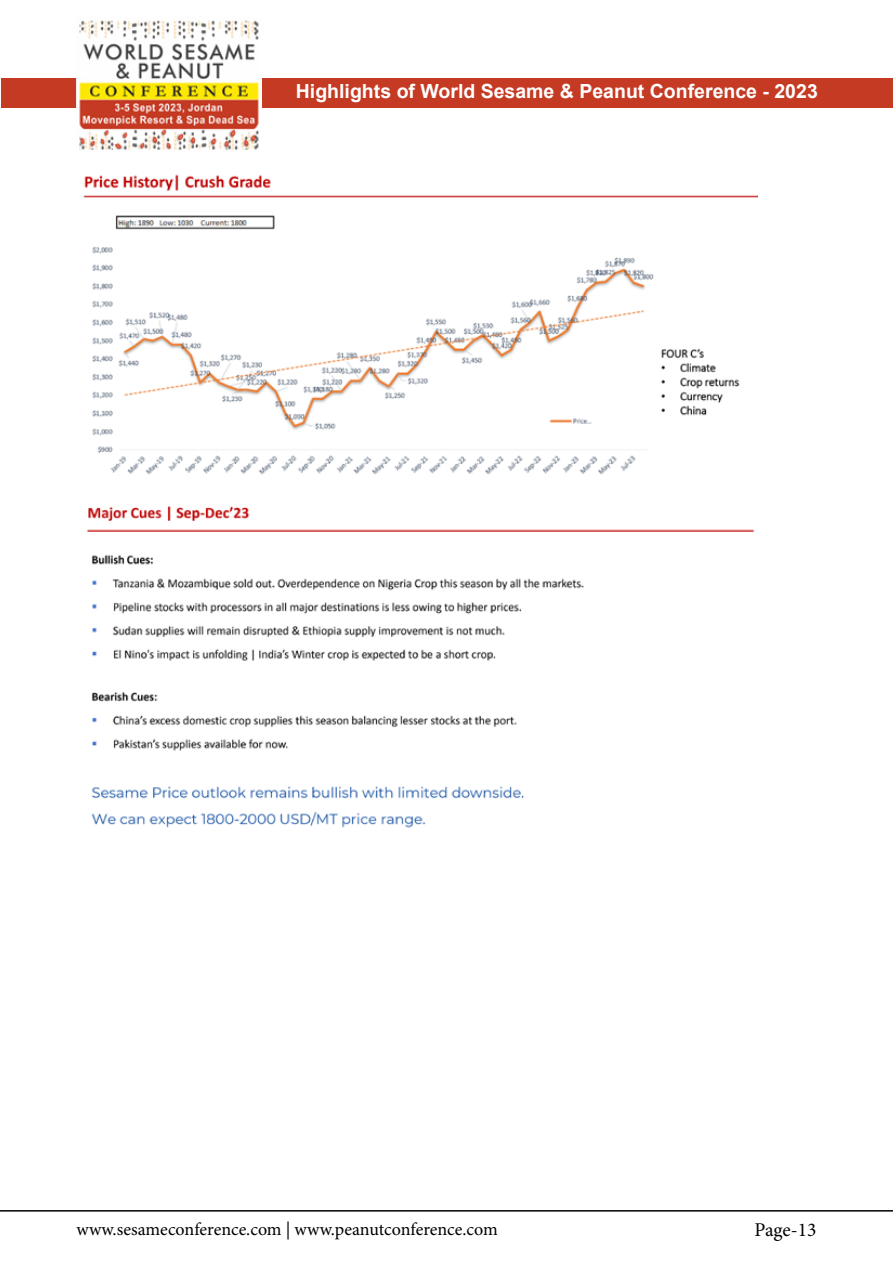
<style>
.page{position:relative;width:893px;height:1263px;background:#fff}
.page>*{position:absolute;margin:0;border:0;box-sizing:border-box;transform-origin:0 0}
.t1{font:700 19.5px "Arial";color:#fff}
.t2{font:19.5px "Minion Pro";letter-spacing:-.005em;color:#000}
.t3{font:18px "Minion Pro";color:#000}
</style>
<div class="page">
<div style="left:2px;top:78px;width:891px;height:30px;background:#c53a23"></div>
<hr style="left:0;top:1210px;width:893px;height:1px;background:#000">
<img style="left:77px;top:20px;width:184px;height:130px">
<img style="left:83px;top:174px;width:674px;height:301px">
<img style="left:87px;top:506px;width:668px;height:322px">
<p class="t1" style="left:296px;top:78px;width:523px">Highlights of World Sesame &amp; Peanut Conference - 2023</p>
<p class="t3" style="left:77px;top:1217px;width:423px">www.sesameconference.com | www.peanutconference.com</p>
<p class="t2" style="left:754px;top:1216px;width:63px">Page-13</p>
</div>
